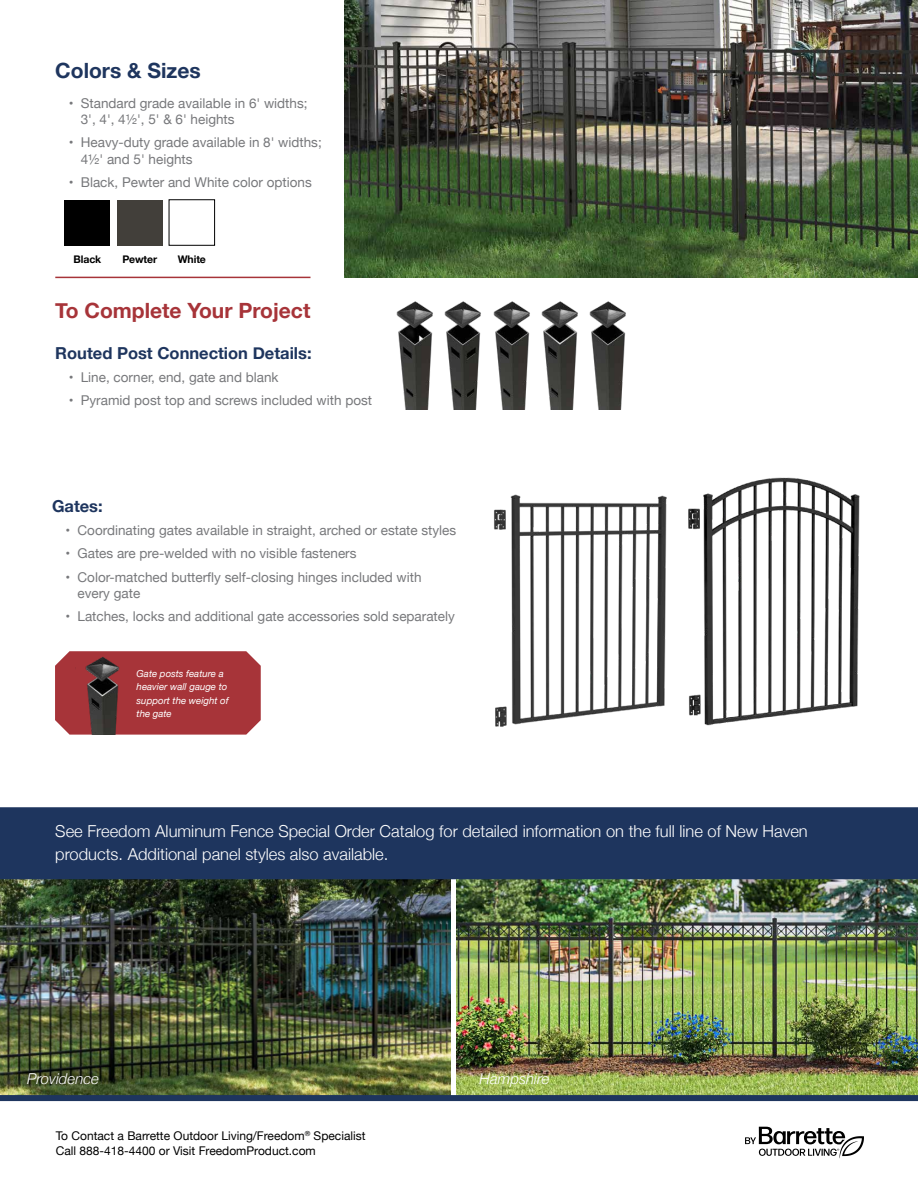
<style>
.page{position:relative;width:918px;height:1188px;background:#fff}
.page>*{position:absolute;margin:0;border:0;box-sizing:border-box;transform-origin:0 0}
.t1{font:700 21px "Helvetica Neue";color:#a73439}
.t2{font:700 21px "Helvetica Neue";color:#1e355e}
.t3{font:300 16.5px/22.5px "Helvetica Neue";color:#fff}
.t4{font:700 16.5px "Helvetica Neue";color:#1e355e}
.t5{font:italic 300 15px "Helvetica Neue";color:#fff}
.t6{font:13.5px/16.5px "Helvetica Neue";color:#77787b}
.t7{font:12px/15px "Helvetica Neue";color:#000}
.t8{font:700 10.5px "Helvetica Neue";letter-spacing:-.01em;color:#000}
.t9{font:italic 9.6px/13.4px "Helvetica Neue";color:#fff}
</style>
<div class="page">
<img style="left:457px;top:879px;width:461px;height:216px">
<img style="left:0;top:879px;width:451px;height:216px">
<div style="left:0;top:1095px;width:918px;height:6px;background:#1e355e"></div>
<img style="left:396px;top:301px;width:37px;height:108px">
<img style="left:493px;top:301px;width:37px;height:108px">
<img style="left:444px;top:301px;width:37px;height:108px">
<img style="left:541px;top:301px;width:37px;height:108px">
<img style="left:589px;top:301px;width:37px;height:108px">
<img style="left:707px;top:477px;width:153px;height:245px">
<img style="left:494px;top:494px;width:241px;height:233px">
<hr style="left:55px;top:277px;width:256px;height:1px;background:#a73439">
<img style="left:345px;top:0;width:573px;height:277px">
<div style="left:65px;top:200px;width:45px;height:45px;background:#000"></div>
<div style="left:117px;top:200px;width:45px;height:45px;background:#423f3a"></div>
<div style="left:0;top:807px;width:918px;height:72px;background:#1e355e"></div>
<svg style="left:745px;top:1127px;width:119px;height:31px"></svg>
<div style="left:55px;top:651px;width:206px;height:84px;background:#a73439"></div>
<img style="left:76px;top:654px;width:1px;height:81px">
<img style="left:85px;top:654px;width:36px;height:81px">
<h1 class="t2" style="left:55px;top:54px;width:147px">Colors &amp; Sizes</h1>
<p class="t6" style="left:81px;top:95px;width:228px;text-indent:-12px">• Standard grade available in 6' widths;<br>3', 4', 4½', 5' &amp; 6' heights</p>
<p class="t6" style="left:81px;top:135px;width:243px;text-indent:-12px">• Heavy-duty grade available in 8' widths;<br>4½' and 5' heights</p>
<p class="t6" style="left:69px;top:175px;width:245px">• Black, Pewter and White color options</p>
<p class="t8" style="left:74px;top:251px;width:29px">Black</p>
<p class="t8" style="left:122px;top:251px;width:36px">Pewter</p>
<p class="t8" style="left:178px;top:251px;width:30px">White</p>
<h1 class="t1" style="left:55px;top:295px;width:257px">To Complete Your Project</h1>
<p class="t4" style="left:55px;top:340px;width:258px">Routed Post Connection Details:</p>
<p class="t6" style="left:69px;top:370px;width:211px">• Line, corner, end, gate and blank</p>
<p class="t6" style="left:69px;top:393px;width:305px">• Pyramid post top and screws included with post</p>
<p class="t4" style="left:52px;top:493px;width:52px">Gates:</p>
<p class="t6" style="left:66px;top:523px;width:392px">• Coordinating gates available in straight, arched or estate styles</p>
<p class="t6" style="left:66px;top:546px;width:293px">• Gates are pre-welded with no visible fasteners</p>
<p class="t6" style="left:78px;top:569px;width:346px;text-indent:-12px">• Color-matched butterfly self-closing hinges included with every gate</p>
<p class="t6" style="left:66px;top:609px;width:391px">• Latches, locks and additional gate accessories sold separately</p>
<p class="t9" style="left:137px;top:668px;width:94px">Gate posts feature a heavier wall gauge to support the weight of the gate</p>
<p class="t3" style="left:55px;top:822px;width:754px">See Freedom Aluminum Fence Special Order Catalog for detailed information on the full line of New Haven products. Additional panel styles also available.</p>
<p class="t5" style="left:27px;top:1073px;width:73px">Providence</p>
<p class="t5" style="left:480px;top:1073px;width:71px">Hampshire</p>
<p class="t7" style="left:56px;top:1129px;width:311px">To Contact a Barrette Outdoor Living/Freedom<sup>®</sup> Specialist<br>Call 888-418-4400 or Visit FreedomProduct.com</p>
</div>
